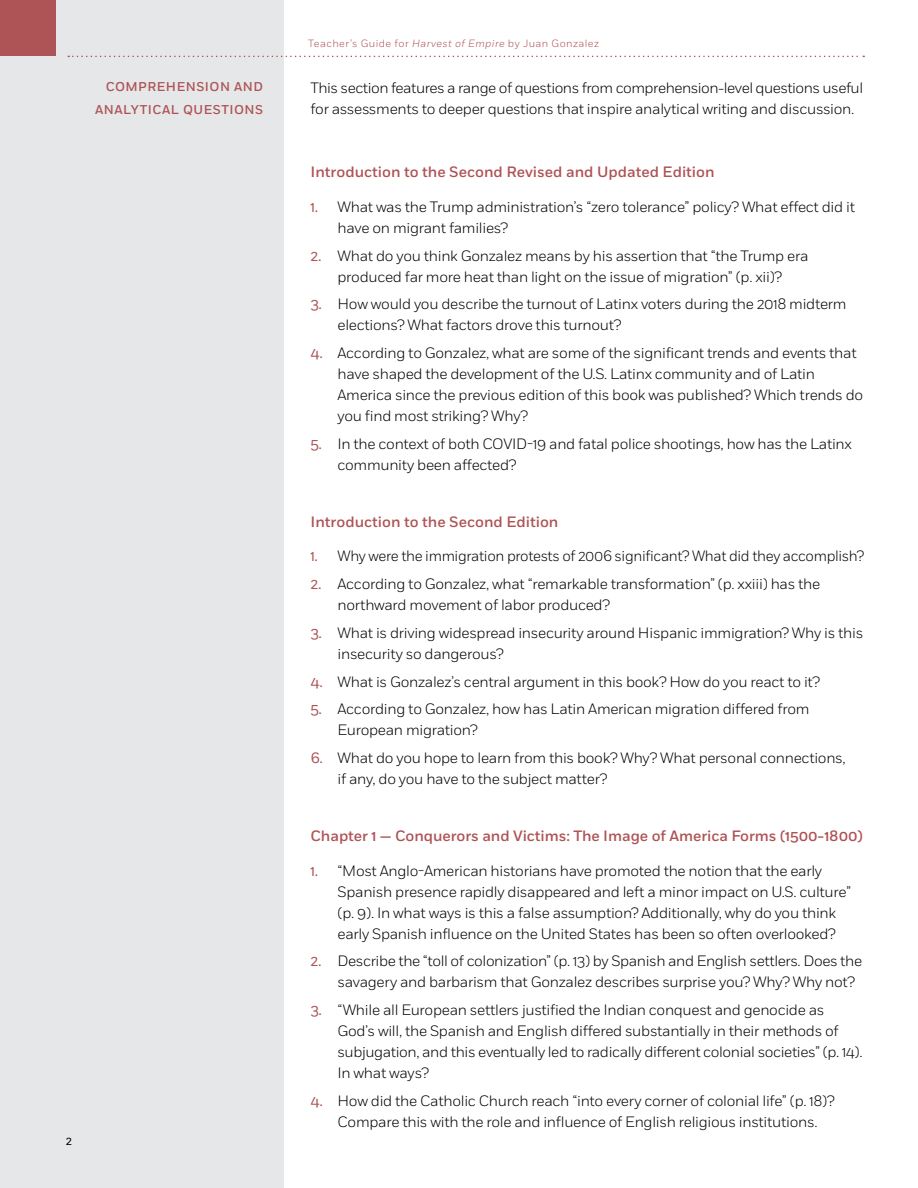
<style>
.page{position:relative;width:918px;height:1188px;background:#fff}
.page>*{position:absolute;margin:0;border:0;box-sizing:border-box;transform-origin:0 0}
.t1{font:300 15px/21px "Fort";letter-spacing:-.02em;color:#000}
.t2{font:500 15px "Fort";letter-spacing:-.005em;color:#ae5356}
.t3{font:500 12.75px/23.2px "Fort";letter-spacing:.04em;color:#ae5356;text-align:right}
.t4{font:12px "Fort";color:#000}
.t5{font:300 10.5px "Fort";letter-spacing:.04em;color:#ae5356}
.s1{font-style:italic}
.s2{font-weight:400;color:#ae5356}
</style>
<div class="page">
<div style="left:0;top:0;width:284px;height:1188px;background:#e6e7e8"></div>
<div style="left:0;top:0;width:55px;height:55px;background:#ae5356"></div>
<svg style="left:68px;top:56px;width:796px;height:1px"></svg>
<p class="t4" style="left:66px;top:1134px;width:8px">2</p>
<p class="t5" style="left:308px;top:37px;width:292px">Teacher’s Guide for <span class="s1">Harvest of Empire</span> by Juan Gonzalez</p>
<p class="t3" style="left:95px;top:75px;width:170px">Comprehension and<br>Analyti cal Questi ons</p>
<p class="t1" style="left:310px;top:77px;width:554px">This section features a range of questions from comprehension-level questions useful for assessments to deeper questions that inspire analytical writing and discussion.</p>
<p class="t2" style="left:310px;top:163px;width:406px">Introduction to the Second Revised and U pdated Edition</p>
<p class="t1" style="left:338px;top:196px;width:519px;text-indent:-27px"><span class="s2">1.</span> What was the Trump administration’s “zero tolerance” policy? What effect did it have on migrant families?</p>
<p class="t1" style="left:310px;top:245px;width:500px;text-align:center"><span class="s2">2.</span> What do you think Gonzalez means by his assertion that “the Trump era produced far more heat than light on the issue of migration” (p. xii)?</p>
<p class="t1" style="left:338px;top:294px;width:511px;text-indent:-27px"><span class="s2">3.</span> How would you describe the turnout of Latinx voters during the 2018 midterm elections? What factors drove this turnout?</p>
<p class="t1" style="left:338px;top:342px;width:527px;text-indent:-27px"><span class="s2">4.</span> According to Gonzalez, what are some of the significant trends and events that have shaped the development of the U.S. Latinx community and of Latin America since the previous edition of this book was published? Which trends do you find most striking? Why?</p>
<p class="t1" style="left:338px;top:433px;width:516px;text-indent:-27px"><span class="s2">5.</span> In the context of both COVID-19 and fatal police shootings, how has the Latinx community been affected?</p>
<p class="t2" style="left:310px;top:513px;width:249px">Introduction to the Second Edition</p>
<p class="t1" style="left:310px;top:546px;width:555px"><span class="s2">1.</span> Why were the immigration protests of 2006 significant? What did they accomplish?</p>
<p class="t1" style="left:338px;top:573px;width:484px;text-indent:-27px"><span class="s2">2.</span> According to Gonzalez, what “remarkable transformation” (p. xxiii) has the northward movement of labor produced?</p>
<p class="t1" style="left:338px;top:622px;width:527px;text-indent:-27px"><span class="s2">3.</span> What is driving widespread insecurity around Hispanic immigration? Why is this insecurity so dangerous?</p>
<p class="t1" style="left:310px;top:671px;width:511px"><span class="s2">4.</span> What is Gonzalez’s central argument in this book? How do you react to it?</p>
<p class="t1" style="left:338px;top:699px;width:474px;text-indent:-27px"><span class="s2">5.</span> According to Gonzalez, how has Latin American migration differed from<br>European migration?</p>
<p class="t1" style="left:338px;top:747px;width:510px;text-indent:-27px"><span class="s2">6.</span> What do you hope to learn from this book? Why? What personal connections, if any, do you have to the subject matter?</p>
<p class="t2" style="left:310px;top:827px;width:554px">Chapter 1 — Conquerors and Victims: The Image of America Forms (1500-1800)</p>
<p class="t1" style="left:338px;top:860px;width:515px;text-indent:-27px"><span class="s2">1.</span> “Most Anglo-American historians have promoted the notion that the early Spanish presence rapidly disappeared and left a minor impact on U.S. culture” (p. 9). In what ways is this a false assumption? Additionally, why do you think early Spanish influence on the United States has been so often overlooked?</p>
<p class="t1" style="left:338px;top:951px;width:526px;text-indent:-27px"><span class="s2">2.</span> Describe the “toll of colonization” (p. 13) by Spanish and English settlers. Does the savagery and barbarism that Gonzalez describes surprise you? Why? Why not?</p>
<p class="t1" style="left:338px;top:999px;width:527px;text-indent:-27px"><span class="s2">3.</span> “While all European settlers justified the Indian conquest and genocide as God’s will, the Spanish and English differed substantially in their methods of subjugation, and this eventually led to radically different colonial societies” (p. 14).<br>In what ways?</p>
<p class="t1" style="left:338px;top:1090px;width:499px;text-indent:-27px"><span class="s2">4.</span> How did the Catholic Church reach “into every corner of colonial life” (p. 18)?<br>Compare this with the role and influence of English religious institutions.</p>
</div>
